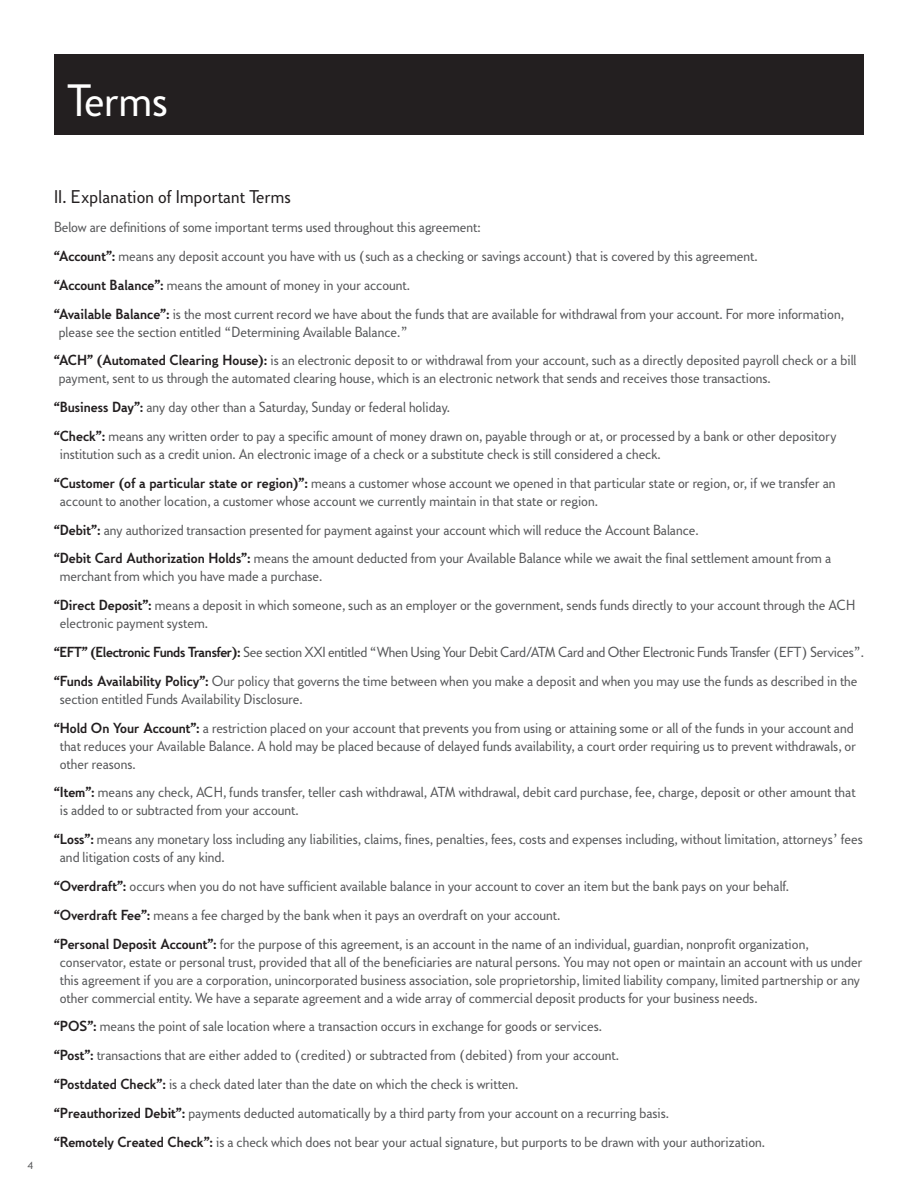
<style>
.page{position:relative;width:918px;height:1188px;background:#fff}
.page>*{position:absolute;margin:0;border:0;box-sizing:border-box;transform-origin:0 0}
.t1{font:44.25px "Citi Sans";letter-spacing:-.005em;color:#fff}
.t2{font:18px "Citi Sans";letter-spacing:.01em;color:#231f20}
.t3{font:14.25px/28.8px "Citi Sans";color:#57585a}
.t4{font:14.25px/28.8px "Citi Sans";letter-spacing:-.02em;color:#57585a}
.t5{font:10.5px "Citi Sans";color:#57585a}
.s1{font-weight:700;color:#231f20}
</style>
<div class="page">
<div style="left:54px;top:54px;width:810px;height:81px;background:#231f20"></div>
<h1 class="t1" style="left:67px;top:74px;width:102px">Terms</h1>
<p class="t5" style="left:28px;top:1159px;width:7px">4</p>
<p class="t2" style="left:54px;top:186px;width:238px">II. Explanation of Important Terms</p>
<p class="t3" style="left:54px;top:212px;width:792px">Below are definitions of some important terms used throughout this agreement:<br><span class="s1">“Account”:</span> means any deposit account you have with us (such as a checking or savings account) that is covered by this agreement.<br><span class="s1">“Account Balance”:</span> means the amount of money in your account.<br><span class="s1">“Available Balance”:</span> is the most current record we have about the funds that are available for withdrawal from your account. For more information,</p>
<p class="t3" style="left:54px;top:317px;width:804px;text-indent:5px">please see the section entitled “Determining Available Balance.”<br><span class="s1">“ACH” (Automated Clearing House):</span> is an electronic deposit to or withdrawal from your account, such as a directly deposited payroll check or a bill</p>
<p class="t3" style="left:54px;top:364px;width:784px;text-indent:5px">payment, sent to us through the automated clearing house, which is an electronic network that sends and receives those transactions.<br><span class="s1">“Business Day”:</span> any day other than a Saturday, Sunday or federal holiday.<br><span class="s1">“Check”:</span> means any written order to pay a specific amount of money drawn on, payable through or at, or processed by a bank or other depository</p>
<p class="t3" style="left:54px;top:439px;width:783px;text-indent:6px">institution such as a credit union. An electronic image of a check or a substitute check is still considered a check.<br><span class="s1">“Customer (of a particular state or region)”:</span> means a customer whose account we opened in that particular state or region, or, if we transfer an</p>
<p class="t3" style="left:54px;top:486px;width:779px;text-indent:6px">account to another location, a customer whose account we currently maintain in that state or region.<br><span class="s1">“Debit”:</span> any authorized transaction presented for payment against your account which will reduce the Account Balance.<br><span class="s1">“Debit Card Authorization Holds”:</span> means the amount deducted from your Available Balance while we await the final settlement amount from a</p>
<p class="t3" style="left:54px;top:562px;width:803px;text-indent:6px">merchant from which you have made a purchase.<br><span class="s1">“Direct Deposit”:</span> means a deposit in which someone, such as an employer or the government, sends funds directly to your account through the ACH</p>
<p class="t4" style="left:54px;top:608px;width:812px;text-indent:6px">electronic payment system.<br><span class="s1">“EFT” (Electronic Funds Transfer):</span> See section XXI entitled “When Using Your Debit Card/ATM Card and Other Electronic Funds Transfer (EFT) Services”. <span class="s1">“Funds Availability Policy”:</span> Our policy that governs the time between when you make a deposit and when you may use the funds as described in the</p>
<p class="t3" style="left:54px;top:684px;width:801px;text-indent:6px">section entitled Funds Availability Disclosure.<br><span class="s1">“Hold On Your Account”:</span> a restriction placed on your account that prevents you from using or attaining some or all of the funds in your account and</p>
<p class="t3" style="left:60px;top:736px;width:798px;line-height:18px">that reduces your Available Balance. A hold may be placed because of delayed funds availability, a court order requiring us to prevent withdrawals, or other reasons.</p>
<p class="t3" style="left:60px;top:783px;width:797px;line-height:18px;text-indent:-6px"><span class="s1">“Item”:</span> means any check, ACH, funds transfer, teller cash withdrawal, ATM withdrawal, debit card purchase, fee, charge, deposit or other amount that is added to or subtracted from your account.</p>
<p class="t3" style="left:60px;top:830px;width:804px;line-height:18px;text-indent:-6px"><span class="s1">“Loss”:</span> means any monetary loss including any liabilities, claims, fines, penalties, fees, costs and expenses including, without limitation, attorneys’ fees and litigation costs of any kind.</p>
<p class="t3" style="left:54px;top:871px;width:756px"><span class="s1">“Overdraft”:</span> occurs when you do not have sufficient available balance in your account to cover an item but the bank pays on your behalf. <span class="s1">“Overdraft Fee”:</span> means a fee charged by the bank when it pays an overdraft on your account.<br><span class="s1">“Personal Deposit Account”:</span> for the purpose of this agreement, is an account in the name of an individual, guardian, nonprofit organization,</p>
<p class="t3" style="left:60px;top:952px;width:804px;line-height:18px">conservator, estate or personal trust, provided that all of the beneficiaries are natural persons. You may not open or maintain an account with us under this agreement if you are a corporation, unincorporated business association, sole proprietorship, limited liability company, limited partnership or any other commercial entity. We have a separate agreement and a wide array of commercial deposit products for your business needs.</p>
<p class="t3" style="left:54px;top:1012px;width:713px"><span class="s1">“POS”:</span> means the point of sale location where a transaction occurs in exchange for goods or services.<br><span class="s1">“Post”:</span> transactions that are either added to (credited) or subtracted from (debited) from your account.<br><span class="s1">“Postdated Check”:</span> is a check dated later than the date on which the check is written.<br><span class="s1">“Preauthorized Debit”:</span> payments deducted automatically by a third party from your account on a recurring basis.<br><span class="s1">“Remotely Created Check”:</span> is a check which does not bear your actual signature, but purports to be drawn with your authorization.</p>
</div>
